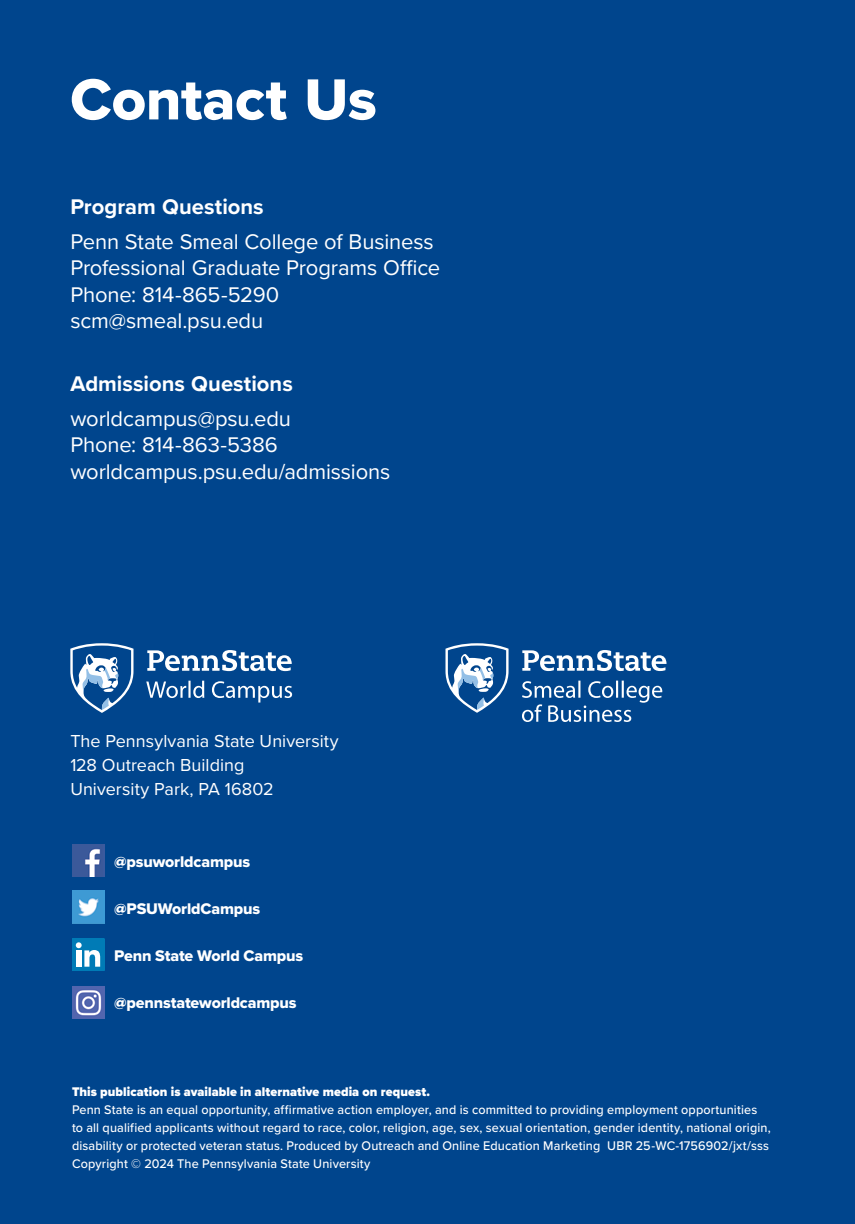
<style>
.page{position:relative;width:855px;height:1224px;background:#00458d}
.page>*{position:absolute;margin:0;border:0;box-sizing:border-box;transform-origin:0 0}
.t1{font:60px "Proxima Nova Extrabld";letter-spacing:-.005em;color:#fff}
.t2{font:22px/26.4px "Proxima Nova";letter-spacing:-.005em;color:#fff}
.t3{font:700 22px "Proxima Nova";color:#fff}
.t4{font:18px/24px "Proxima Nova";color:#fff}
.t5{font:16px "Proxima Nova Extrabld";letter-spacing:-.01em;color:#fff}
.t6{font:500 13px/18px "Proxima Nova";letter-spacing:.01em;color:#fff}
.s1{font-weight:900}
</style>
<div class="page">
<svg style="left:70px;top:643px;width:63px;height:70px"></svg>
<svg style="left:147px;top:650px;width:145px;height:21px"></svg>
<svg style="left:146px;top:681px;width:146px;height:22px"></svg>
<svg style="left:445px;top:643px;width:64px;height:70px"></svg>
<svg style="left:522px;top:650px;width:144px;height:21px"></svg>
<svg style="left:522px;top:681px;width:140px;height:41px"></svg>
<img style="left:72px;top:844px;width:32px;height:32px">
<img style="left:72px;top:891px;width:32px;height:32px">
<div style="left:72px;top:939px;width:32px;height:32px;background:#007bb6;border-radius:2px"></div>
<svg style="left:76px;top:942px;width:24px;height:25px"></svg>
<img style="left:72px;top:986px;width:32px;height:32px">
<h1 class="t1" style="left:70px;top:55px;width:308px">Contact Us</h1>
<h2 class="t3" style="left:70px;top:190px;width:195px">Program Questions</h2>
<p class="t2" style="left:70px;top:228px;width:371px">Penn State Smeal College of Business<br>Professional Graduate Programs Office</p>
<p class="t2" style="left:70px;top:280px;width:210px">Phone: 814-865-5290 scm@smeal.psu.edu</p>
<h2 class="t3" style="left:70px;top:367px;width:224px">Admissions Questions</h2>
<p class="t2" style="left:70px;top:405px;width:222px">worldcampus@psu.edu</p>
<p class="t2" style="left:70px;top:431px;width:322px">Phone: 814-863-5386 worldcampus.psu.edu/admissions</p>
<p class="t4" style="left:70px;top:729px;width:270px">The Pennsylvania State University<br>128 Outreach Building<br>University Park, PA 16802</p>
<p class="t5" style="left:114px;top:850px;width:137px">@psuworldcampus</p>
<p class="t5" style="left:114px;top:897px;width:147px">@PSUWorldCampus</p>
<p class="t5" style="left:114px;top:944px;width:191px">Penn State World Campus</p>
<p class="t5" style="left:114px;top:991px;width:184px">@pennstateworldcampus</p>
<p class="t6" style="left:72px;top:1082px;width:700px"><span class="s1">This publication is available in alternative media on request.<br></span>Penn State is an equal opportunity, affirmative action employer, and is committed to providing employment opportunities to all qualified applicants without regard to race, color, religion, age, sex, sexual orientation, gender identity, national origin, disability or protected veteran status. Produced by Outreach and Online Education Marketing UBR 25-WC-1756902/jxt/sss Copyright © 2024 The Pennsylvania State University</p>
</div>
